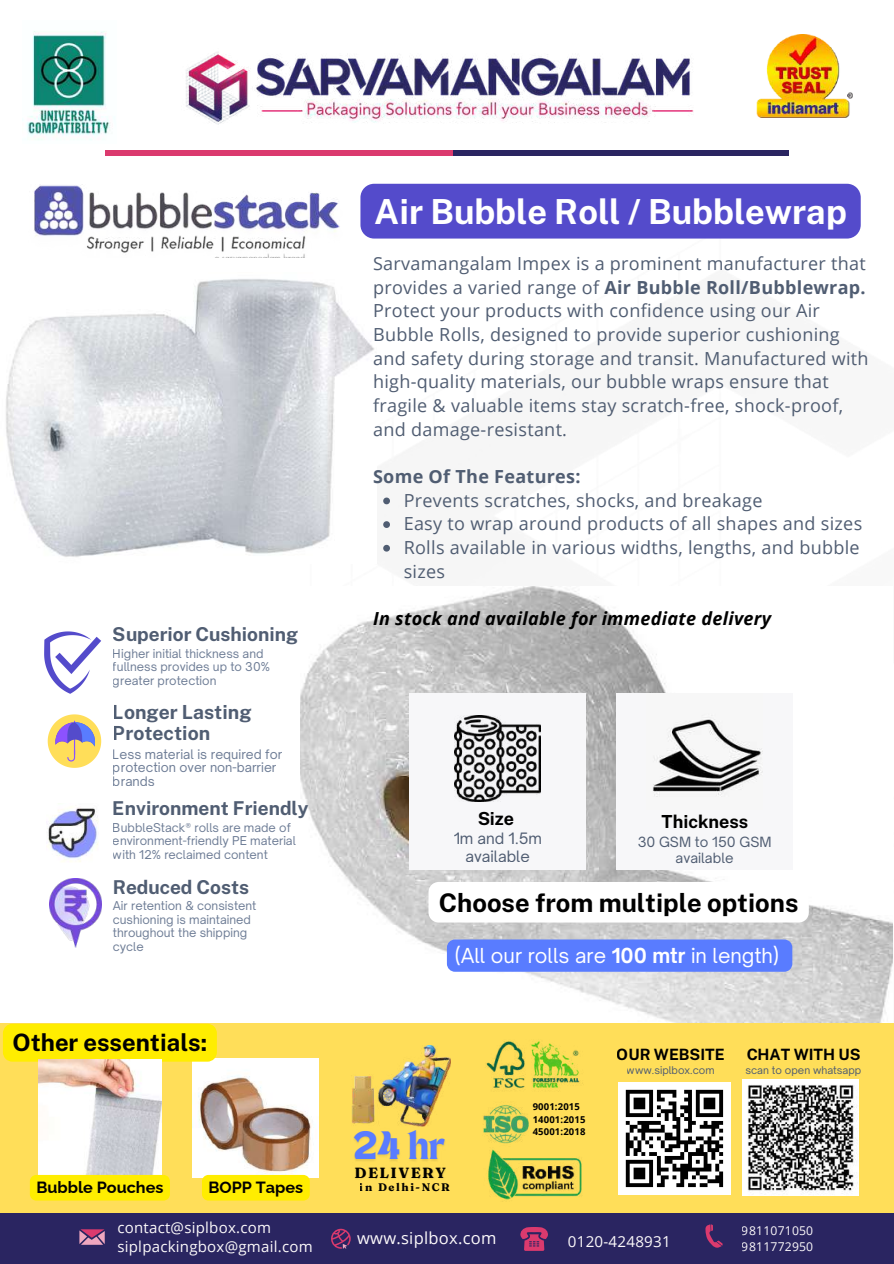
<style>
.page{position:relative;width:894px;height:1264px;background:#fff}
.page>*{position:absolute;margin:0;border:0;box-sizing:border-box;transform-origin:0 0}
.t1{font:700 34.5px "Public Sans";color:#fff}
.t2{font:28.65px "TANHEADLINE";color:#597cff}
.t3{font:700 25.65px "Public Sans";color:#000}
.t4{font:700 24px "Public Sans";color:#000}
.t5{font:19.8px "Open Sauce One";color:#fff}
.t6{font:700 19.35px/21.3px "Public Sans";color:#505d72}
.t7{font:700 19.05px "Public Sans";color:#505d72}
.t8{font:18px/23.7px "Open Sans";letter-spacing:.015em;color:#505d72}
.t9{font:italic 700 18px "Open Sans";letter-spacing:.015em;color:#000}
.t10{font:700 18px "Open Sans";letter-spacing:.015em;color:#505d72}
.t11{font:700 18px "Public Sans";color:#000}
.t12{font:16.5px "Open Sans";letter-spacing:.015em;color:#fdfafb}
.t13{font:700 16.2px "Raleway";color:#000}
.t14{font:700 15.6px "Public Sans";color:#000}
.t15{font:15.15px "Open Sans";letter-spacing:.015em;color:#fdfafb}
.t16{font:15px/19.2px "Open Sans";letter-spacing:.015em;color:#fdfafb}
.t17{font:15px/17.5px "Open Sauce One";color:#505d72;text-align:center}
.t18{font:700 14.7px "Fraunces 9 pt";letter-spacing:.1em;color:#000}
.t19{font:13.5px/15.8px "Open Sauce One";color:#505d72;text-align:center}
.t20{font:12.6px/13.6px "Open Sauce One";color:#6e7d96}
.t21{font:12.15px/16.2px "Open Sans";letter-spacing:.015em;color:#fdfafb}
.t22{font:11.7px/13.6px "Open Sauce One";color:#6e7d96}
.t23{font:700 10.95px "Fraunces 9 pt";letter-spacing:.145em;color:#000}
.t24{font:10.2px "Open Sauce One";color:#505d72}
.t25{font:700 9.45px/12.5px "Open Sans";letter-spacing:.015em;color:#000}
.s1{font-weight:700}
</style>
<div class="page">
<img style="left:186px;top:52px;width:508px;height:73px">
<div style="left:359px;top:150px;width:429px;height:5px;background:#2a2561"></div>
<div style="left:105px;top:150px;width:347px;height:5px;background:#db3a6e"></div>
<img style="left:6px;top:279px;width:368px;height:278px">
<img style="left:300px;top:586px;width:592px;height:436px">
<div style="left:0;top:1022px;width:893px;height:193px;background:#ffde59"></div>
<div style="left:0;top:1213px;width:893px;height:50px;background:#2a2561"></div>
<svg style="left:520px;top:1227px;width:28px;height:23px"></svg>
<svg style="left:331px;top:1228px;width:19px;height:20px"></svg>
<svg style="left:705px;top:1224px;width:17px;height:23px"></svg>
<svg style="left:80px;top:1229px;width:24px;height:7px"></svg>
<svg style="left:79px;top:1230px;width:8px;height:13px"></svg>
<svg style="left:81px;top:1236px;width:17px;height:8px"></svg>
<svg style="left:98px;top:1230px;width:7px;height:14px"></svg>
<div style="left:618px;top:1082px;width:112px;height:112px;background:#fff"></div>
<svg style="left:625px;top:1089px;width:97px;height:97px"></svg>
<div style="left:360px;top:184px;width:500px;height:54px;background:#544bcb"></div>
<svg style="left:383px;top:497px;width:7px;height:7px"></svg>
<svg style="left:383px;top:521px;width:7px;height:7px"></svg>
<svg style="left:383px;top:545px;width:7px;height:6px"></svg>
<svg style="left:44px;top:631px;width:57px;height:62px"></svg>
<svg style="left:48px;top:714px;width:53px;height:54px"></svg>
<img style="left:46px;top:807px;width:53px;height:55px">
<img style="left:49px;top:878px;width:52px;height:69px">
<div style="left:409px;top:693px;width:176px;height:176px;background:#f7f7f9"></div>
<img style="left:455px;top:715px;width:85px;height:86px">
<div style="left:616px;top:693px;width:176px;height:176px;background:#f7f7f9"></div>
<img style="left:653px;top:719px;width:109px;height:78px">
<img style="left:742px;top:1079px;width:116px;height:116px">
<img style="left:34px;top:184px;width:306px;height:73px">
<svg style="left:428px;top:882px;width:380px;height:40px"></svg>
<div style="left:447px;top:939px;width:345px;height:32px;background:#597cff"></div>
<img style="left:756px;top:34px;width:96px;height:83px">
<img style="left:26px;top:31px;width:84px;height:109px">
<img style="left:354px;top:1132px;width:91px;height:29px">
<img style="left:355px;top:1167px;width:91px;height:12px">
<img style="left:352px;top:1045px;width:99px;height:81px">
<img style="left:486px;top:1041px;width:97px;height:49px">
<img style="left:483px;top:1105px;width:46px;height:39px">
<img style="left:488px;top:1149px;width:94px;height:51px">
<img style="left:192px;top:1058px;width:126px;height:119px">
<div style="left:202px;top:1174px;width:108px;height:26px;background:#ffed00"></div>
<div style="left:3px;top:1023px;width:214px;height:38px;background:#ffed00"></div>
<img style="left:38px;top:1059px;width:124px;height:115px">
<div style="left:30px;top:1174px;width:140px;height:26px;background:#ffed00"></div>
<p class="t7" style="left:113px;top:623px;width:187px">Superior Cushioning</p>
<p class="t22" style="left:113px;top:646px;width:159px">Higher initial thickness and fullness provides up to 30% greater protection</p>
<p class="t6" style="left:113px;top:701px;width:140px">Longer Lasting<br>Protection</p>
<p class="t20" style="left:113px;top:747px;width:171px">Less material is required for protection over non-barrier brands</p>
<p class="t7" style="left:113px;top:797px;width:197px">Environment Friendly</p>
<p class="t22" style="left:113px;top:820px;width:184px">BubbleStack® rolls are made of environment-friendly PE material with 12% reclaimed content</p>
<p class="t7" style="left:113px;top:875px;width:138px">Reduced Costs</p>
<p class="t22" style="left:113px;top:898px;width:145px">Air retention &amp; consistent cushioning is maintained throughout the shipping cycle</p>
<h3 class="t4" style="left:12px;top:1028px;width:196px">Other essentials:</h3>
<p class="t13" style="left:36px;top:1177px;width:128px">Bubble Pouches</p>
<p class="t13" style="left:208px;top:1177px;width:96px">BOPP Tapes</p>
<p class="t16" style="left:117px;top:1217px;width:197px">contact@siplbox.com siplpackingbox@gmail.com</p>
<h1 class="t1" style="left:374px;top:191px;width:474px">Air Bubble Roll / Bubblewrap</h1>
<p class="t8" style="left:373px;top:251px;width:497px">Sarvamangalam Impex is a prominent manufacturer that provides a varied range of <span class="s1">Air Bubble Roll/Bubblewrap.<br></span>Protect your products with confidence using our Air Bubble Rolls, designed to provide superior cushioning and safety during storage and transit. Manufactured with high-quality materials, our bubble wraps ensure that fragile &amp; valuable items stay scratch-free, shock-proof, and damage-resistant.</p>
<p class="t10" style="left:373px;top:463px;width:209px">Some Of The Features:</p>
<p class="t8" style="left:403px;top:487px;width:460px">Prevents scratches, shocks, and breakage<br>Easy to wrap around products of all shapes and sizes Rolls available in various widths, lengths, and bubble sizes</p>
<p class="t9" style="left:373px;top:605px;width:399px">In stock and available for immediate delivery</p>
<p class="t11" style="left:477px;top:808px;width:38px">Size</p>
<p class="t17" style="left:453px;top:829px;width:90px">1m and 1.5m available</p>
<p class="t11" style="left:661px;top:811px;width:88px">Thickness</p>
<p class="t19" style="left:637px;top:834px;width:136px">30 GSM to 150 GSM available</p>
<h3 class="t3" style="left:438px;top:887px;width:361px">Choose from multiple options</h3>
<p class="t5" style="left:454px;top:943px;width:325px">(All our rolls are <span class="s1">100 mtr</span> in length)</p>
<h2 class="t2" style="left:354px;top:1129px;width:93px">24 hr</h2>
<p class="t18" style="left:354px;top:1163px;width:93px">DELIVERY</p>
<p class="t23" style="left:360px;top:1180px;width:91px">in Delhi-NCR</p>
<p class="t25" style="left:532px;top:1100px;width:54px">9001:2015<br>14001:2015<br>45001:2018</p>
<p class="t14" style="left:616px;top:1045px;width:109px">OUR WEBSITE</p>
<p class="t24" style="left:626px;top:1063px;width:89px">www.siplbox.com</p>
<p class="t14" style="left:746px;top:1045px;width:116px">CHAT WITH US</p>
<p class="t24" style="left:745px;top:1063px;width:117px">scan to open whatsapp</p>
<p class="t12" style="left:357px;top:1226px;width:141px">www.siplbox.com</p>
<p class="t15" style="left:567px;top:1231px;width:104px">0120-4248931</p>
<p class="t21" style="left:741px;top:1221px;width:73px">9811071050<br>9811772950</p>
</div>
